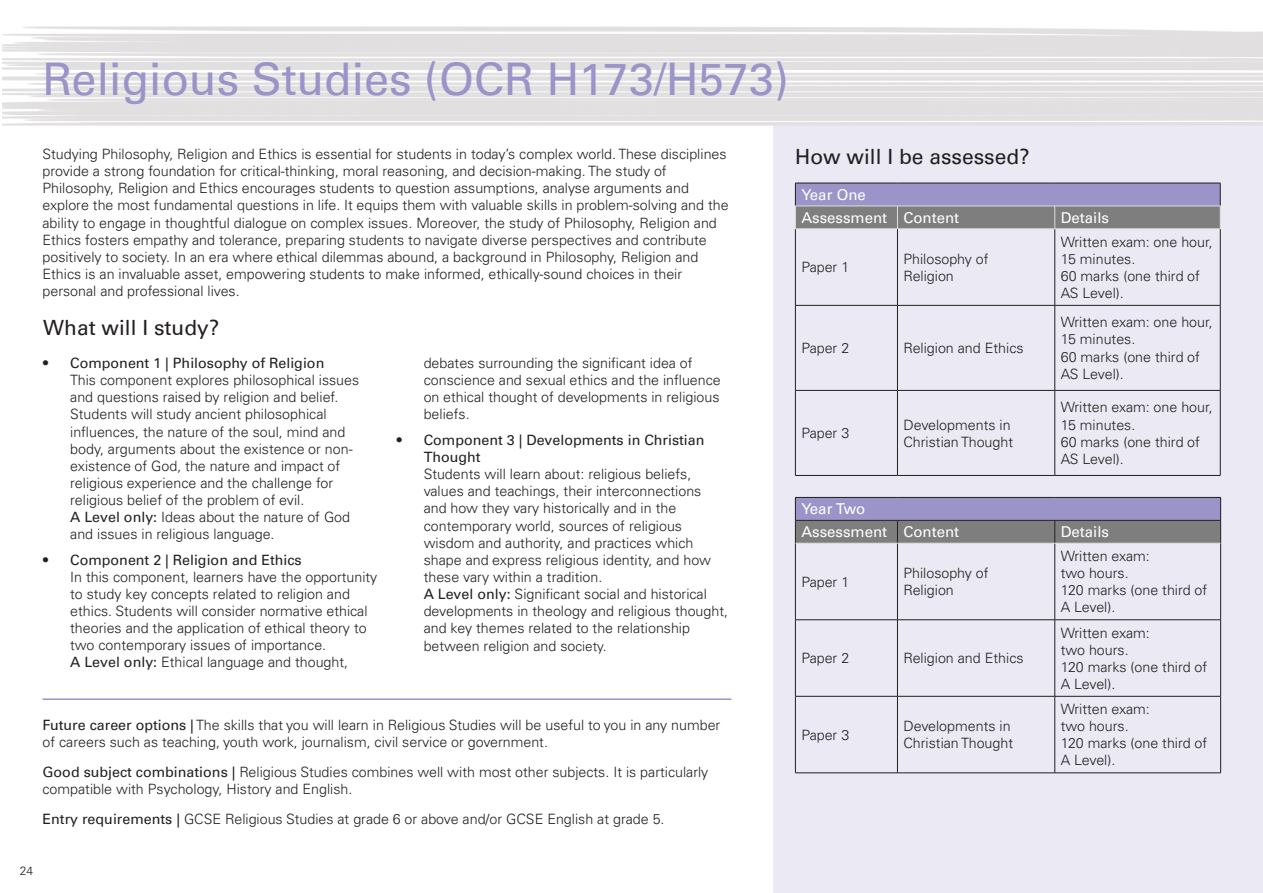
<style>
.page{position:relative;width:1263px;height:893px;background:#fff}
.page>*{position:absolute;margin:0;border:0;box-sizing:border-box;transform-origin:0 0}
.t1{font:45px "Univers LT Pro 55 Roman";color:#9a94c8}
.t2{font:21px "Univers LT Pro 55 Roman";color:#231f20}
.t3{font:15px "Univers LT Pro 55 Roman";color:#fff}
.t4{font:300 14.25px/17.1px "Univers LT Pro 45";color:#231f20}
.t5{font:300 12px "Univers LT Pro 45";color:#231f20}
.s1{font-family:"Univers LT Pro 55 Roman";font-weight:400}
.s2{font-size:13.5px}
</style>
<div class="page">
<div style="left:774px;top:125px;width:489px;height:768px;background:#eae9f4"></div>
<hr style="left:43px;top:698px;width:688px;height:2px;background:#9a94c8">
<hr style="left:795px;top:229px;width:1px;height:76px;background:#231f20">
<hr style="left:897px;top:229px;width:1px;height:76px;background:#231f20">
<hr style="left:1054px;top:229px;width:1px;height:76px;background:#231f20">
<hr style="left:1220px;top:229px;width:1px;height:76px;background:#231f20">
<hr style="left:795px;top:305px;width:102px;height:1px;background:#231f20">
<hr style="left:795px;top:306px;width:1px;height:84px;background:#231f20">
<hr style="left:897px;top:305px;width:158px;height:1px;background:#231f20">
<hr style="left:897px;top:306px;width:1px;height:84px;background:#231f20">
<hr style="left:1055px;top:305px;width:165px;height:1px;background:#231f20">
<hr style="left:1054px;top:306px;width:1px;height:84px;background:#231f20">
<hr style="left:1220px;top:306px;width:1px;height:84px;background:#231f20">
<hr style="left:795px;top:390px;width:102px;height:1px;background:#231f20">
<hr style="left:795px;top:391px;width:1px;height:84px;background:#231f20">
<hr style="left:897px;top:390px;width:158px;height:1px;background:#231f20">
<hr style="left:897px;top:391px;width:1px;height:84px;background:#231f20">
<hr style="left:1055px;top:390px;width:165px;height:1px;background:#231f20">
<hr style="left:1054px;top:391px;width:1px;height:84px;background:#231f20">
<hr style="left:1220px;top:391px;width:1px;height:84px;background:#231f20">
<hr style="left:795px;top:475px;width:102px;height:1px;background:#231f20">
<hr style="left:897px;top:475px;width:158px;height:1px;background:#231f20">
<hr style="left:1055px;top:475px;width:165px;height:1px;background:#231f20">
<hr style="left:795px;top:229px;width:102px;height:1px;background:#dddfde">
<hr style="left:897px;top:229px;width:158px;height:1px;background:#dddfde">
<svg style="left:795px;top:183px;width:426px;height:46px;background:#8e8ba3"></svg>
<hr style="left:1055px;top:229px;width:165px;height:1px;background:#dddfde">
<hr style="left:795px;top:497px;width:102px;height:1px;background:#231f20">
<hr style="left:897px;top:497px;width:158px;height:1px;background:#231f20">
<hr style="left:1055px;top:497px;width:166px;height:1px;background:#231f20">
<svg style="left:795px;top:498px;width:426px;height:45px;background:#8a869f"></svg>
<hr style="left:795px;top:543px;width:1px;height:77px;background:#231f20">
<hr style="left:897px;top:543px;width:1px;height:77px;background:#231f20">
<hr style="left:1054px;top:543px;width:1px;height:77px;background:#231f20">
<hr style="left:1220px;top:543px;width:1px;height:77px;background:#231f20">
<hr style="left:795px;top:619px;width:102px;height:1px;background:#231f20">
<hr style="left:795px;top:620px;width:1px;height:76px;background:#231f20">
<hr style="left:897px;top:619px;width:158px;height:1px;background:#231f20">
<hr style="left:897px;top:620px;width:1px;height:76px;background:#231f20">
<hr style="left:1055px;top:619px;width:166px;height:1px;background:#231f20">
<hr style="left:1054px;top:620px;width:1px;height:76px;background:#231f20">
<hr style="left:1220px;top:620px;width:1px;height:76px;background:#231f20">
<hr style="left:795px;top:696px;width:102px;height:1px;background:#231f20">
<hr style="left:795px;top:696px;width:1px;height:77px;background:#231f20">
<hr style="left:897px;top:696px;width:158px;height:1px;background:#231f20">
<hr style="left:897px;top:696px;width:1px;height:77px;background:#231f20">
<hr style="left:1055px;top:696px;width:166px;height:1px;background:#231f20">
<hr style="left:1054px;top:696px;width:1px;height:77px;background:#231f20">
<hr style="left:1220px;top:696px;width:1px;height:77px;background:#231f20">
<hr style="left:795px;top:773px;width:102px;height:1px;background:#231f20">
<hr style="left:897px;top:773px;width:158px;height:1px;background:#231f20">
<hr style="left:1055px;top:773px;width:166px;height:1px;background:#231f20">
<hr style="left:795px;top:543px;width:102px;height:1px;background:#dddfde">
<hr style="left:897px;top:543px;width:158px;height:1px;background:#dddfde">
<hr style="left:1055px;top:543px;width:165px;height:1px;background:#dddfde">
<p class="t1" style="left:43px;top:48px;width:748px">Religious Studies (OCR H173/H573)</p>
<p class="t4" style="left:43px;top:145px;width:688px">Studying Philosophy, Religion and Ethics is essential for students in today’s complex world. These disciplines provide a strong foundation for critical-thinking, moral reasoning, and decision-making. The study of Philosophy, Religion and Ethics encourages students to question assumptions, analyse arguments and explore the most fundamental questions in life. It equips them with valuable skills in problem-solving and the ability to engage in thoughtful dialogue on complex issues. Moreover, the study of Philosophy, Religion and Ethics fosters empathy and tolerance, preparing students to navigate diverse perspectives and contribute positively to society. In an era where ethical dilemmas abound, a background in Philosophy, Religion and Ethics is an invaluable asset, empowering students to make informed, ethically-sound choices in their personal and professional lives.</p>
<p class="t2" style="left:795px;top:142px;width:236px">How will I be assessed?</p>
<p class="t2" style="left:43px;top:313px;width:178px">What will I study?</p>
<p class="t4" style="left:70px;top:354px;width:291px;text-indent:-27px"><span class="s1">• Component 1 | Philosophy of Religion<br></span>This component explores philosophical issues and questions raised by religion and belief.<br>Students will study ancient philosophical influences, the nature of the soul, mind and body, arguments about the existence or non&shy;existence of God, the nature and impact of religious experience and the challenge for religious belief of the problem of evil.<br><span class="s1">A Level only:</span> Ideas about the nature of God and issues in religious language.</p>
<p class="t4" style="left:70px;top:551px;width:309px;text-indent:-27px"><span class="s1">• Component 2 | Religion and Ethics<br></span>In this component, learners have the opportunity to study key concepts related to religion and ethics. Students will consider normative ethical theories and the application of ethical theory to two contemporary issues of importance.<br><span class="s1">A Level only:</span> Ethical language and thought,</p>
<p class="t3" style="left:801px;top:184px;width:66px">Year One</p>
<p class="t3" style="left:801px;top:207px;width:87px">Assessment</p>
<p class="t3" style="left:903px;top:207px;width:57px">Content</p>
<p class="t3" style="left:1061px;top:207px;width:50px">Details</p>
<p class="t4" style="left:801px;top:258px;width:49px">Paper 1</p>
<p class="t4" style="left:903px;top:250px;width:86px">Philosophy of<br>Religion</p>
<p class="t4" style="left:1061px;top:233px;width:153px">Written exam: one hour,<br>15 minutes.</p>
<p class="t4" style="left:1061px;top:267px;width:141px">60 marks (one third of<br>AS Level).</p>
<p class="t4" style="left:1061px;top:313px;width:153px">Written exam: one hour,<br>15 minutes.</p>
<p class="t4" style="left:1061px;top:348px;width:141px">60 marks (one third of<br>AS Level).</p>
<p class="t4" style="left:801px;top:339px;width:49px">Paper 2</p>
<p class="t4" style="left:903px;top:339px;width:122px">Religion and Ethics</p>
<p class="t4" style="left:424px;top:354px;width:299px">debates surrounding the significant idea of conscience and sexual ethics and the influence on ethical thought of developments in religious beliefs.</p>
<p class="t4" style="left:424px;top:431px;width:306px;text-indent:-27px"><span class="s1">• Component 3 | Developments in Christian Thought<br></span>Students will learn about: religious beliefs, values and teachings, their interconnections<br>and how they vary historically and in the contemporary world, sources of religious wisdom and authority, and practices which shape and express religious identity, and how these vary within a tradition.<br><span class="s1">A Level only:</span> Significant social and historical developments in theology and religious thought, and key themes related to the relationship between religion and so<span class="s2">ciety.</span></p>
<p class="t4" style="left:1061px;top:398px;width:153px">Written exam: one hour,<br>15 minutes.</p>
<p class="t4" style="left:1061px;top:433px;width:141px">60 marks (one third of<br>AS Level).</p>
<p class="t4" style="left:801px;top:424px;width:49px">Paper 3</p>
<p class="t4" style="left:903px;top:416px;width:111px">Developments in<br>Christian Thought</p>
<p class="t3" style="left:801px;top:499px;width:65px">Year Two</p>
<p class="t3" style="left:801px;top:521px;width:87px">Assessment</p>
<p class="t3" style="left:903px;top:521px;width:57px">Content</p>
<p class="t3" style="left:1061px;top:521px;width:50px">Details</p>
<p class="t4" style="left:801px;top:573px;width:49px">Paper 1</p>
<p class="t4" style="left:903px;top:564px;width:86px">Philosophy of<br>Religion</p>
<p class="t4" style="left:1061px;top:547px;width:91px">Written exam: two hours.</p>
<p class="t4" style="left:1061px;top:581px;width:148px">120 marks (one third of<br>A Level).</p>
<p class="t4" style="left:1061px;top:624px;width:91px">Written exam: two hours.</p>
<p class="t4" style="left:1061px;top:658px;width:148px">120 marks (one third of<br>A Level).</p>
<p class="t4" style="left:801px;top:649px;width:49px">Paper 2</p>
<p class="t4" style="left:903px;top:649px;width:122px">Religion and Ethics</p>
<p class="t4" style="left:43px;top:716px;width:679px"><span class="s1">Future career options |</span> The skills that you will learn in Religious Studies will be useful to you in any number of careers such as teaching, youth work, journalism, civil service or government.</p>
<p class="t4" style="left:43px;top:763px;width:667px"><span class="s1">Good subject combinations |</span> Religious Studies combines well with most other subjects. It is particularly compatible with Psychology, History and English.</p>
<p class="t4" style="left:43px;top:810px;width:623px"><span class="s1">Entry requirements |</span> GCSE Religious Studies at grade 6 or above and/or GCSE English at grade 5.</p>
<p class="t4" style="left:801px;top:726px;width:49px">Paper 3</p>
<p class="t4" style="left:903px;top:717px;width:111px">Developments in<br>Christian Thought</p>
<p class="t4" style="left:1061px;top:700px;width:91px">Written exam: two hours.</p>
<p class="t4" style="left:1061px;top:734px;width:148px">120 marks (one third of<br>A Level).</p>
<p class="t5" style="left:20px;top:863px;width:15px">24</p>
</div>
